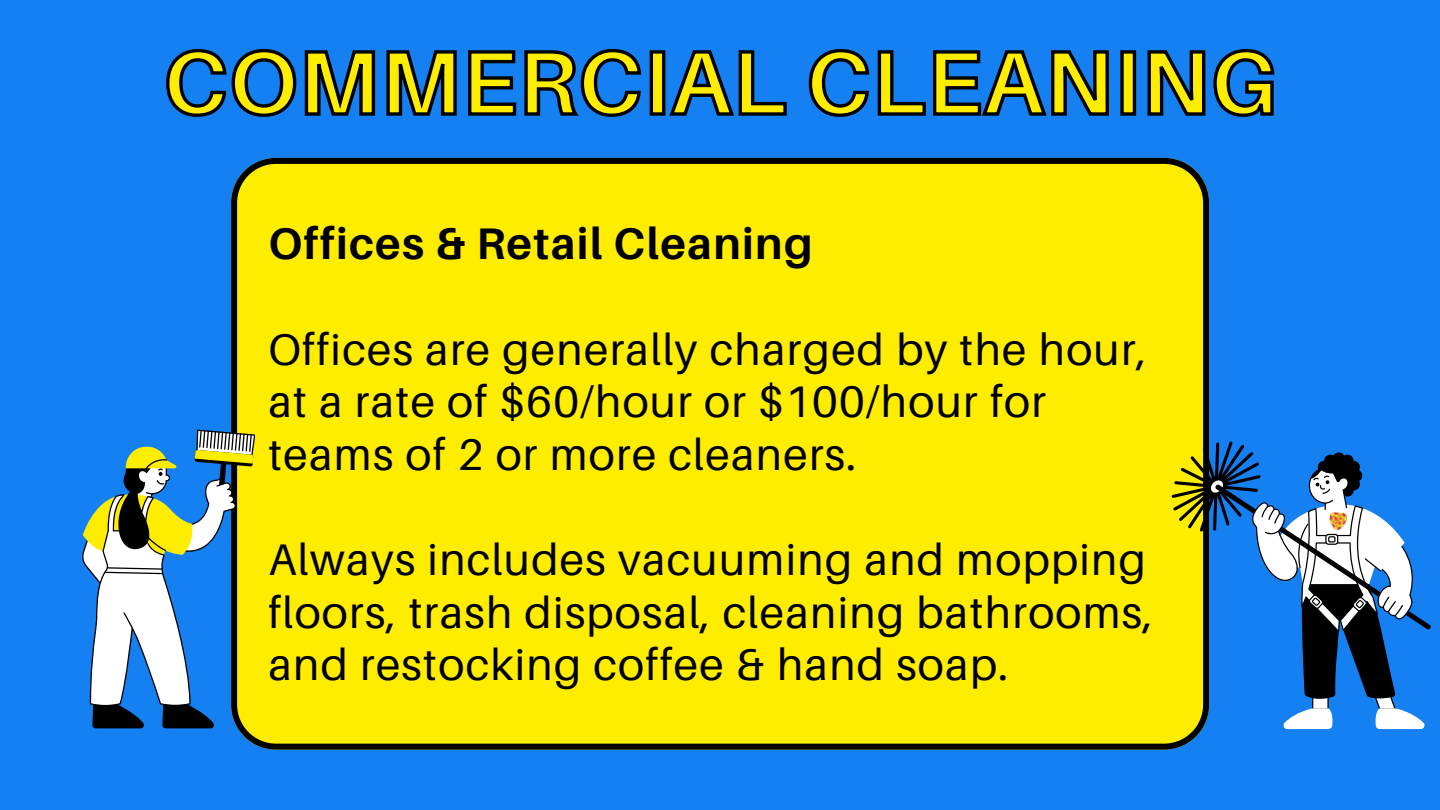
<style>
.page{position:relative;width:1440px;height:810px;background:#1480f1}
.page>*{position:absolute;margin:0;border:0;box-sizing:border-box;transform-origin:0 0}
.t1{font:700 90px "Aileron";letter-spacing:.01em;color:#ffed00}
.t2{font:44.2px/52.6px "Aileron";letter-spacing:.03em;color:#000}
.t3{font:700 44.2px "Aileron";letter-spacing:.03em;color:#000}
</style>
<div class="page">
<svg style="left:166px;top:48px;width:1109px;height:69px"></svg>
<div style="left:231px;top:158px;width:978px;height:592px;background:#ffed00"></div>
<svg style="left:1172px;top:441px;width:259px;height:288px"></svg>
<img style="left:1329px;top:512px;width:20px;height:19px">
<svg style="left:82px;top:430px;width:173px;height:298px"></svg>
<h1 class="t1" style="left:163px;top:27px;width:1115px">COMMERCIAL CLEANING</h1>
<p class="t3" style="left:268px;top:216px;width:546px">Offices &amp; Retail Cleaning</p>
<p class="t2" style="left:268px;top:322px;width:880px">Offices are generally charged by the hour, at a rate of $60/hour or $100/hour for teams of 2 or more cleaners.</p>
<p class="t2" style="left:268px;top:532px;width:886px">Always includes vacuuming and mopping floors, trash disposal, cleaning bathrooms, and restocking coffee &amp; hand soap.</p>
</div>
